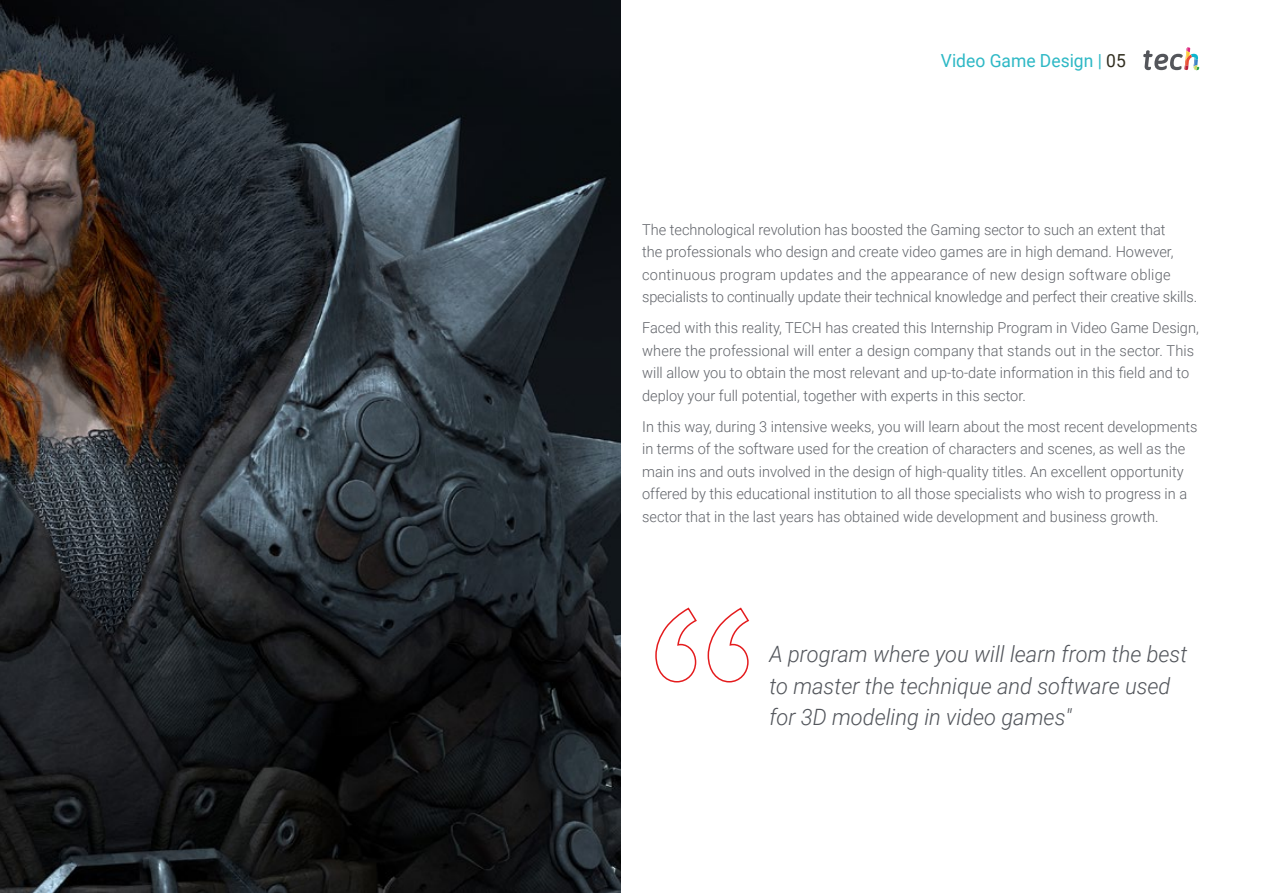
<style>
.page{position:relative;width:1263px;height:893px;background:#fff}
.page>*{position:absolute;margin:0;border:0;box-sizing:border-box;transform-origin:0 0}
.t1{font:italic 300 22.5px/31.5px "Roboto";color:#52555b}
.t2{font:18px "Roboto";color:#2db8c5}
.t3{font:300 15px/22.5px "Roboto";color:#61646a}
.s1{color:#312e20}
</style>
<div class="page">
<svg style="left:655px;top:607px;width:95px;height:76px"></svg>
<img style="left:0;top:0;width:621px;height:893px">
<svg style="left:1143px;top:47px;width:56px;height:24px"></svg>
<p class="t2" style="left:941px;top:48px;width:186px">Video Game Design | <span class="s1">05</span></p>
<p class="t3" style="left:642px;top:217px;width:556px">The technological revolution has boosted the Gaming sector to such an extent that<br>the professionals who design and create video games are in high demand. However, continuous program updates and the appearance of new design software oblige specialists to continually update their technical knowledge and perfect their creative skills.</p>
<p class="t3" style="left:642px;top:316px;width:558px">Faced with this reality, TECH has created this Internship Program in Video Game Design, where the professional will enter a design company that stands out in the sector. This will allow you to obtain the most relevant and up-to-date information in this field and to deploy your full potential, together with experts in this sector.</p>
<p class="t3" style="left:642px;top:414px;width:557px">In this way, during 3 intensive weeks, you will learn about the most recent developments in terms of the software used for the creation of characters and scenes, as well as the main ins and outs involved in the design of high-quality titles. An excellent opportunity offered by this educational institution to all those specialists who wish to progress in a sector that in the last years has obtained wide development and business growth.</p>
<h1 class="t1" style="left:769px;top:637px;width:419px">A program where you will learn from the best to master the technique and software used for 3D modeling in video games"</h1>
</div>
